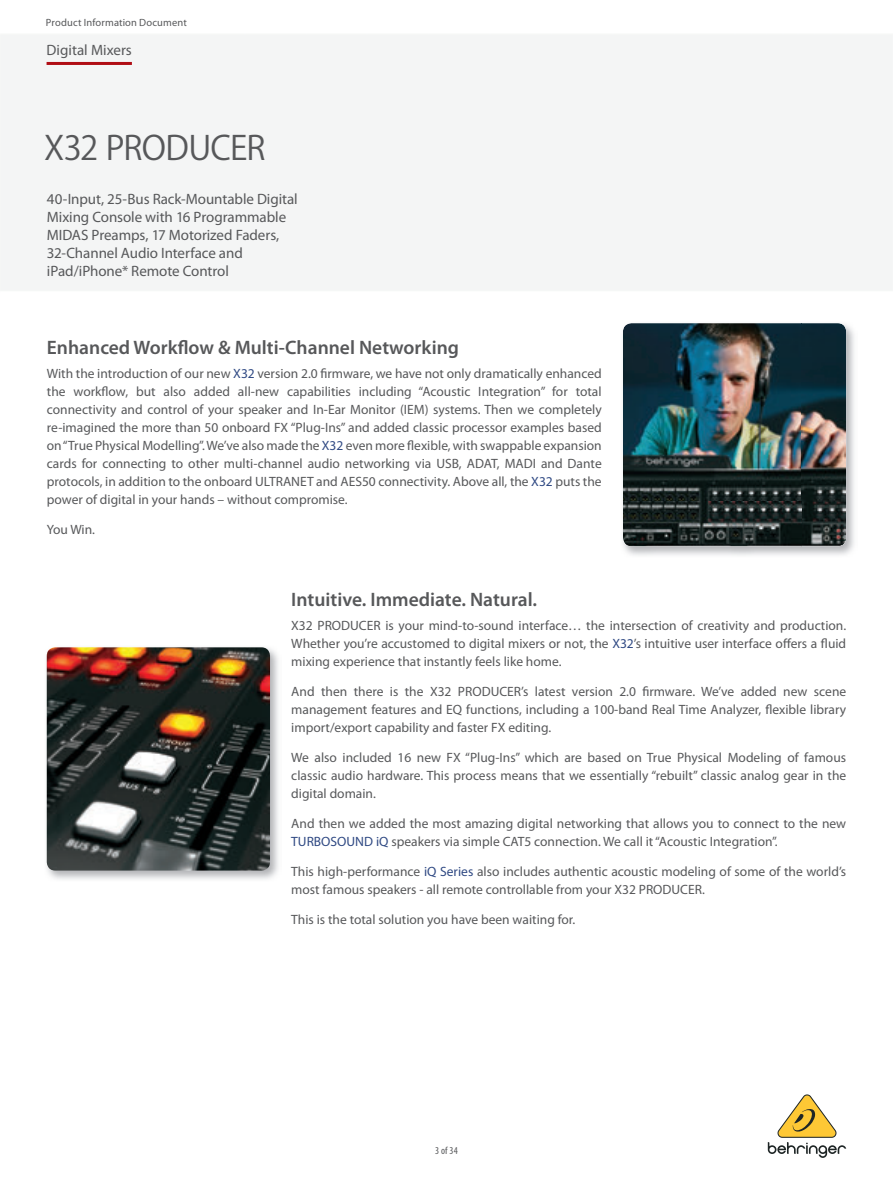
<style>
.page{position:relative;width:893px;height:1188px;background:#fff}
.page>*{position:absolute;margin:0;border:0;box-sizing:border-box;transform-origin:0 0}
.t1{font:33px "Koz Go Pro Regular 90 pv RKSJ H";letter-spacing:-.02em;color:#57585a}
.t2{font:600 19.5px "Myriad Pro";color:#57585a}
.t3{font:15px/18px "Myriad Pro";letter-spacing:-.005em;color:#57585a}
.t4{font:13.5px/18px "Myriad Pro";color:#57585a;text-align:justify}
.t5{font:10.5px "Myriad Pro";letter-spacing:.015em;color:#57585a}
.t6{font:condensed 10.5px "Myriad Pro";color:#57585a}
.s1{color:#2f4983}
</style>
<div class="page">
<hr style="left:47px;top:62px;width:85px;height:3px;background:#b00d15">
<svg style="left:768px;top:1094px;width:78px;height:64px"></svg>
<img style="left:46px;top:647px;width:232px;height:233px">
<img style="left:47px;top:647px;width:223px;height:224px;border-radius:9px">
<img style="left:621px;top:322px;width:236px;height:234px">
<img style="left:623px;top:323px;width:223px;height:223px">
<p class="t5" style="left:46px;top:18px;width:142px">Product Information Document</p>
<p class="t3" style="left:47px;top:42px;width:87px">Digital Mixers</p>
<h1 class="t1" style="left:44px;top:135px;width:223px">X32 PRODUCER</h1>
<p class="t3" style="left:47px;top:191px;width:252px">40-Input, 25-Bus Rack-Mountable Digital Mixing Console with 16 Programmable MIDAS Preamps, 17 Motorized Faders, 32-Channel Audio Interface and iPad/iPhone* Remote Control</p>
<h2 class="t2" style="left:47px;top:340px;width:414px">Enhanced Workflow &amp; Multi-Channel Networking</h2>
<p class="t4" style="left:47px;top:366px;width:556px">With the introduction of our new <span class="s1">X32</span> version 2.0 firmware, we have not only dramatically enhanced the workflow, but also added all-new capabilities including “Acoustic Integration” for total connectivity and control of your speaker and In-Ear Monitor (IEM) systems. Then we completely re-imagined the more than 50 onboard FX “Plug-Ins” and added classic processor examples based on “True Physical Modelling”. We’ve also made the <span class="s1">X32</span> even more flexible, with swappable expansion cards for connecting to other multi-channel audio networking via USB, ADAT, MADI and Dante protocols, in addition to the onboard ULTRANET and AES50 connectivity. Above all, the <span class="s1">X32</span> puts the power of digital in your hands – without compromise.</p>
<p class="t4" style="left:47px;top:521px;width:50px">You Win.</p>
<h2 class="t2" style="left:291px;top:592px;width:247px">Intuitive. Immediate. Natural.</h2>
<p class="t4" style="left:291px;top:618px;width:556px">X32 PRODUCER is your mind-to-sound interface… the intersection of creativity and production.<br>Whether you’re accustomed to digital mixers or not, the <span class="s1">X32</span>’s intuitive user interface offers a fluid mixing experience that instantly feels like home.</p>
<p class="t4" style="left:291px;top:684px;width:556px">And then there is the X32 PRODUCER’s latest version 2.0 firmware. We’ve added new scene management features and EQ functions, including a 100-band Real Time Analyzer, flexible library import/export capability and faster FX editing.</p>
<p class="t4" style="left:291px;top:750px;width:556px">We also included 16 new FX “Plug-Ins” which are based on True Physical Modeling of famous classic audio hardware. This process means that we essentially “rebuilt” classic analog gear in the digital domain.</p>
<p class="t4" style="left:291px;top:815px;width:556px">And then we added the most amazing digital networking that allows you to connect to the new<br><span class="s1">TURBOSOUND iQ</span> speakers via simple CAT5 connection. We call it “Acoustic Integration”.</p>
<p class="t4" style="left:291px;top:863px;width:556px">This high-performance <span class="s1">iQ Series</span> also includes authentic acoustic modeling of some of the world’s most famous speakers - all remote controllable from your X32 PRODUCER.</p>
<p class="t4" style="left:291px;top:911px;width:286px">This is the total solution you have been waiting for.</p>
<p class="t6" style="left:435px;top:1147px;width:24px">3 of 34</p>
</div>
